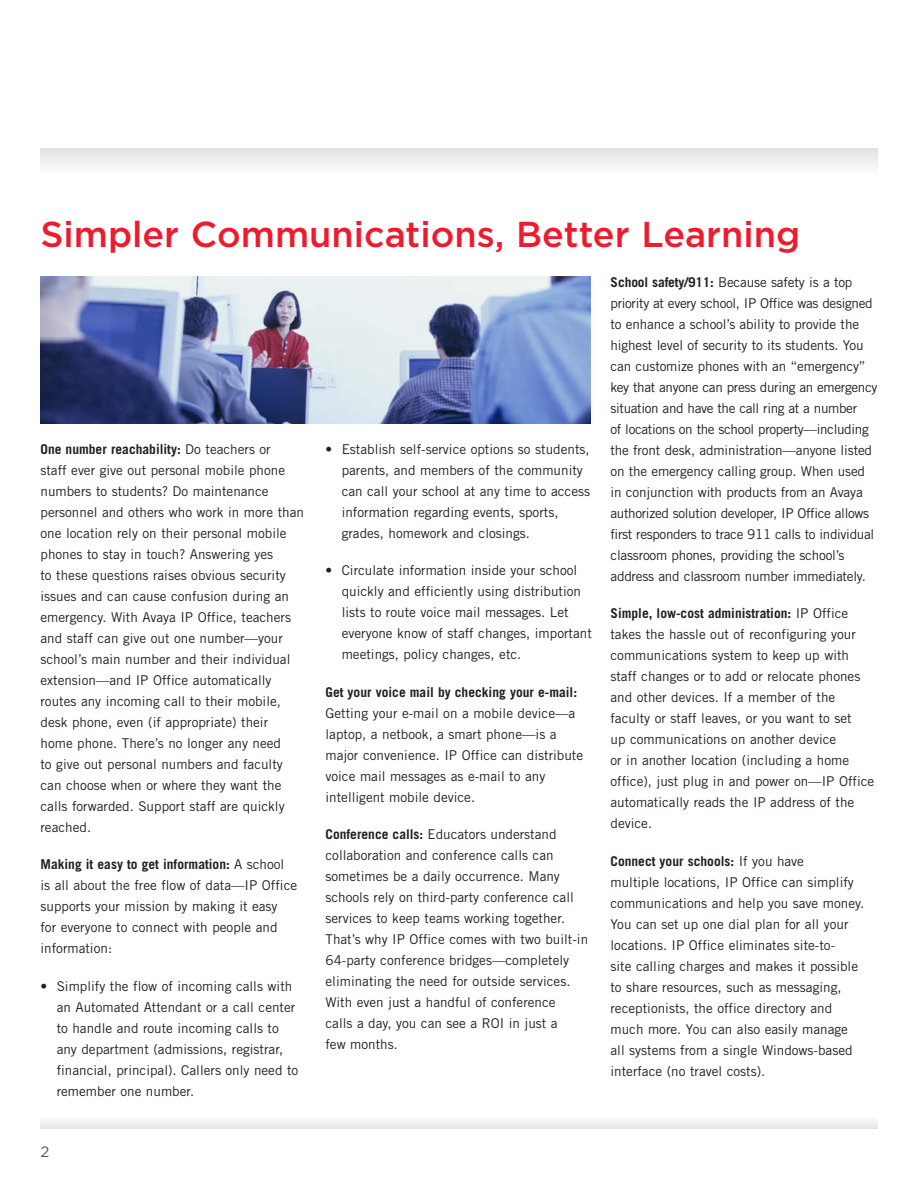
<style>
.page{position:relative;width:918px;height:1188px;background:#fff}
.page>*{position:absolute;margin:0;border:0;box-sizing:border-box;transform-origin:0 0}
.overview_title{font:500 36px "Gotham";color:#ee1b2c}
.t1{font:15px "Gotham";color:#57585a}
.body_copy{font:13.5px/21px "Trade Gothic";color:#231f20}
.bullet_body{font:13.5px/21px "Trade Gothic";color:#231f20}
.s1{font-weight:700}
</style>
<div class="page">
<svg style="left:40px;top:1120px;width:838px;height:9px"></svg>
<div style="left:40px;top:148px;width:838px;height:27px;background:linear-gradient(to right,#f0f0f1,#f0f0f1)"></div>
<img style="left:40px;top:277px;width:551px;height:146px">
<p class="overview_title" style="left:40px;top:214px;width:761px">Simpler Communications, Better Learning</p>
<p class="body_copy" style="left:40px;top:439px;width:265px"><span class="s1">One number reachability:</span> Do teachers or<br>staff ever give out personal mobile phone numbers to students? Do maintenance personnel and others who work in more than one location rely on their personal mobile phones to stay in touch? Answering yes<br>to these questions raises obvious security issues and can cause confusion during an emergency. With Avaya IP Office, teachers and staff can give out one number—your school’s main number and their individual extension—and IP Office automatically routes any incoming call to their mobile, desk phone, even (if appropriate) their<br>home phone. There’s no longer any need<br>to give out personal numbers and faculty can choose when or where they want the calls forwarded. Support staff are quickly reached.</p>
<p class="body_copy" style="left:40px;top:854px;width:258px"><span class="s1">Making it easy to get information:</span> A school is all about the free flow of data—IP Office supports your mission by making it easy<br>for everyone to connect with people and information:</p>
<p class="bullet_body" style="left:57px;top:975px;width:243px;text-indent:-16px">• Simplify the flow of incoming calls with an Automated Attendant or a call center to handle and route incoming calls to any department (admissions, registrar, financial, principal). Callers only need to remember one number.</p>
<p class="t1" style="left:40px;top:1143px;width:10px">2</p>
<p class="bullet_body" style="left:342px;top:439px;width:250px;text-indent:-16px">• Establish self-service options so students, parents, and members of the community can call your school at any time to access information regarding events, sports, grades, homework and closings.</p>
<p class="bullet_body" style="left:342px;top:560px;width:252px;text-indent:-16px">• Circulate information inside your school quickly and efficiently using distribution lists to route voice mail messages. Let everyone know of staff changes, important meetings, policy changes, etc.</p>
<p class="body_copy" style="left:326px;top:681px;width:259px"><span class="s1">Get your voice mail by checking your e-mail:<br></span>Getting your e-mail on a mobile device—a laptop, a netbook, a smart phone—is a major convenience. IP Office can distribute voice mail messages as e-mail to any intelligent mobile device.</p>
<p class="body_copy" style="left:326px;top:823px;width:264px"><span class="s1">Conference calls:</span> Educators understand collaboration and conference calls can sometimes be a daily occurrence. Many schools rely on third-party conference call services to keep teams working together.<br>That’s why IP Office comes with two built-in 64-party conference bridges—completely eliminating the need for outside services.<br>With even just a handful of conference<br>calls a day, you can see a ROI in just a<br>few months.</p>
<p class="body_copy" style="left:610px;top:272px;width:269px"><span class="s1">School safety/911:</span> Because safety is a top priority at every school, IP Office was designed to enhance a school’s ability to provide the highest level of security to its students. You can customize phones with an “emergency” key that anyone can press during an emergency situation and have the call ring at a number<br>of locations on the school property—including the front desk, administration—anyone listed on the emergency calling group. When used in conjunction with products from an Avaya authorized solution developer, IP Office allows first responders to trace 911 calls to individual classroom phones, providing the school’s address and classroom number immediately.</p>
<p class="body_copy" style="left:610px;top:603px;width:265px"><span class="s1">Simple, low-cost administration:</span> IP Office takes the hassle out of reconfiguring your communications system to keep up with staff changes or to add or relocate phones and other devices. If a member of the faculty or staff leaves, or you want to set<br>up communications on another device<br>or in another location (including a home office), just plug in and power on—IP Office automatically reads the IP address of the device.</p>
<p class="body_copy" style="left:610px;top:850px;width:255px"><span class="s1">Connect your schools:</span> If you have<br>multiple locations, IP Office can simplify communications and help you save money.<br>You can set up one dial plan for all your locations. IP Office eliminates site-to-<br>site calling charges and makes it possible to share resources, such as messaging, receptionists, the office directory and much more. You can also easily manage all systems from a single Windows-based interface (no travel costs).</p>
</div>
